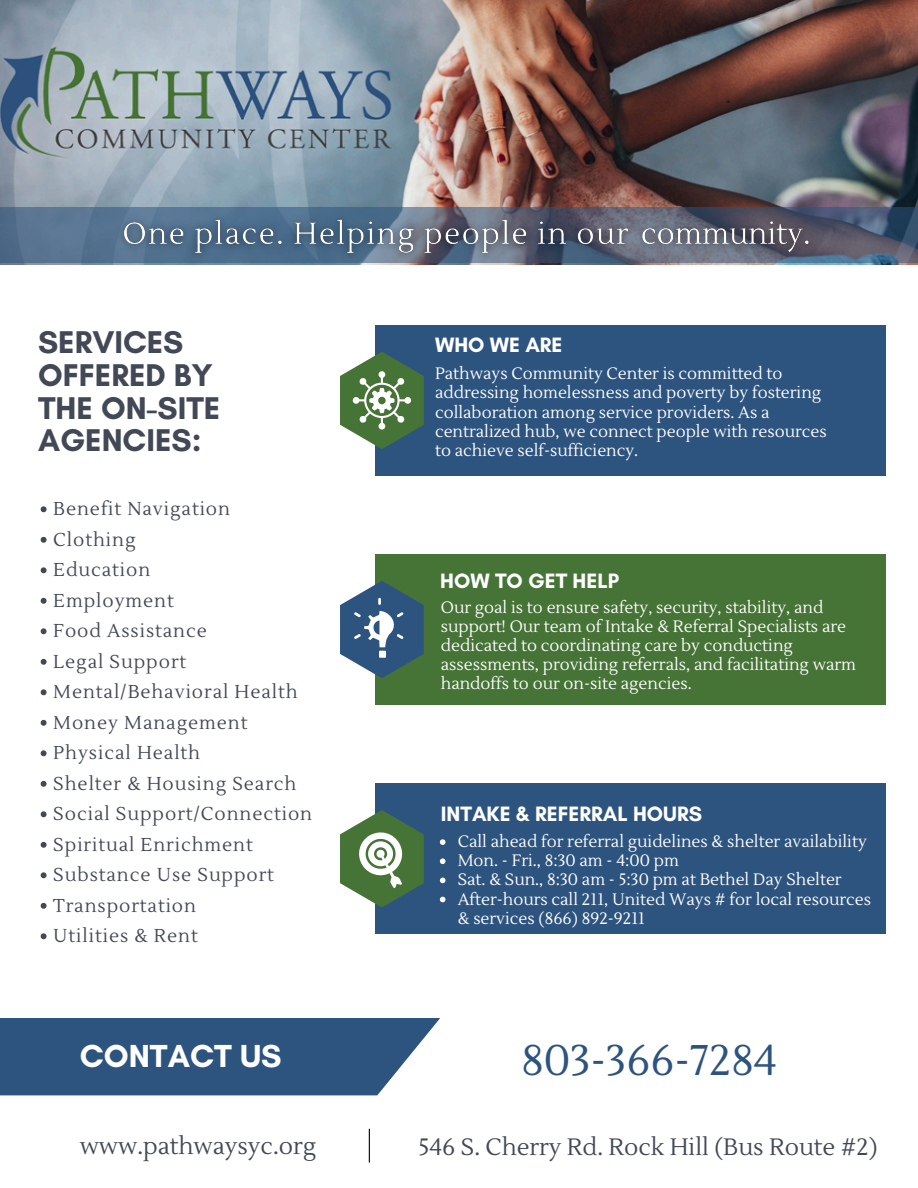
<style>
.page{position:relative;width:918px;height:1188px;background:#fff}
.page>*{position:absolute;margin:0;border:0;box-sizing:border-box;transform-origin:0 0}
.t1{font:42.9px "Lustria";color:#2d547f}
.t2{font:700 32.4px "Glacial Indifference";color:#fff}
.t3{font:700 32.1px/32.7px "Glacial Indifference";color:#424856}
.t4{font:23.7px "Lustria";color:#424856}
.t5{font:700 21.15px "Glacial Indifference";color:#fff}
.t6{font:18.6px "Lustria";letter-spacing:.05em;color:#424856}
.t7{font:16.5px/19.2px "Lustria";color:#fff}
</style>
<div class="page">
<div style="left:0;top:1018px;width:440px;height:77px;background:#2d547f"></div>
<div style="left:375px;top:784px;width:510px;height:150px;background:#2d547f"></div>
<svg style="left:340px;top:810px;width:84px;height:98px"></svg>
<svg style="left:440px;top:839px;width:5px;height:6px"></svg>
<svg style="left:440px;top:858px;width:5px;height:6px"></svg>
<svg style="left:440px;top:878px;width:5px;height:5px"></svg>
<svg style="left:440px;top:897px;width:5px;height:5px"></svg>
<hr style="left:369px;top:1129px;width:1px;height:34px;background:#000">
<div style="left:375px;top:325px;width:510px;height:151px;background:#2d547f"></div>
<svg style="left:340px;top:352px;width:84px;height:97px"></svg>
<svg style="left:41px;top:506px;width:6px;height:6px"></svg>
<svg style="left:41px;top:537px;width:6px;height:6px"></svg>
<svg style="left:41px;top:567px;width:6px;height:6px"></svg>
<svg style="left:41px;top:598px;width:6px;height:6px"></svg>
<svg style="left:41px;top:628px;width:6px;height:6px"></svg>
<svg style="left:41px;top:659px;width:6px;height:6px"></svg>
<svg style="left:41px;top:689px;width:6px;height:6px"></svg>
<svg style="left:41px;top:720px;width:6px;height:6px"></svg>
<svg style="left:41px;top:750px;width:6px;height:6px"></svg>
<svg style="left:41px;top:781px;width:6px;height:6px"></svg>
<svg style="left:41px;top:811px;width:6px;height:6px"></svg>
<svg style="left:41px;top:842px;width:6px;height:6px"></svg>
<svg style="left:41px;top:872px;width:6px;height:6px"></svg>
<svg style="left:41px;top:903px;width:6px;height:6px"></svg>
<svg style="left:41px;top:933px;width:6px;height:6px"></svg>
<div style="left:375px;top:554px;width:510px;height:151px;background:#467336"></div>
<svg style="left:340px;top:581px;width:84px;height:97px"></svg>
<img style="left:0;top:0;width:918px;height:264px">
<svg style="left:0;top:208px;width:918px;height:55px;background:#526681"></svg>
<img style="left:110px;top:207px;width:534px;height:58px">
<img style="left:629px;top:209px;width:194px;height:56px">
<h2 class="t3" style="left:38px;top:326px;width:184px">SERVICES<br>OFFERED BY<br>THE ON-SITE<br>AGENCIES:</h2>
<p class="t6" style="left:53px;top:497px;width:178px">Benefit Navigation</p>
<p class="t6" style="left:53px;top:528px;width:84px">Clothing</p>
<p class="t6" style="left:53px;top:558px;width:99px">Education</p>
<p class="t6" style="left:53px;top:589px;width:122px">Employment</p>
<p class="t6" style="left:53px;top:619px;width:155px">Food Assistance</p>
<p class="t6" style="left:53px;top:650px;width:134px">Legal Support</p>
<p class="t6" style="left:53px;top:680px;width:246px">Mental/Behavioral Health</p>
<p class="t6" style="left:53px;top:711px;width:196px">Money Management</p>
<p class="t6" style="left:53px;top:741px;width:148px">Physical Health</p>
<p class="t6" style="left:53px;top:772px;width:245px">Shelter &amp; Housing Search</p>
<p class="t6" style="left:53px;top:802px;width:260px">Social Support/Connection</p>
<h5 class="t6" style="left:53px;top:833px;width:201px">Spiritual Enrichment</h5>
<p class="t6" style="left:53px;top:863px;width:222px">Substance Use Support</p>
<p class="t6" style="left:53px;top:894px;width:144px">Transportation</p>
<h5 class="t6" style="left:53px;top:924px;width:146px">Utilities &amp; Rent</h5>
<p class="t5" style="left:435px;top:332px;width:129px">WHO WE ARE</p>
<p class="t7" style="left:435px;top:364px;width:393px">Pathways Community Center is committed to addressing homelessness and poverty by fostering collaboration among service providers. As a centralized hub, we connect people with resources to achieve self-sufficiency.</p>
<p class="t5" style="left:440px;top:568px;width:180px">HOW TO GET HELP</p>
<p class="t7" style="left:441px;top:598px;width:417px">Our goal is to ensure safety, security, stability, and support! Our team of Intake &amp; Referral Specialists are dedicated to coordinating care by conducting assessments, providing referrals, and facilitating warm handoffs to our on-site agencies.</p>
<h2 class="t5" style="left:441px;top:801px;width:263px">INTAKE &amp; REFERRAL HOURS</h2>
<p class="t7" style="left:458px;top:832px;width:411px">Call ahead for referral guidelines &amp; shelter availability</p>
<p class="t7" style="left:458px;top:852px;width:223px">Mon. - Fri., 8:30 am - 4:00 pm</p>
<p class="t7" style="left:458px;top:871px;width:385px">Sat. &amp; Sun., 8:30 am - 5:30 pm at Bethel Day Shelter</p>
<p class="t7" style="left:458px;top:890px;width:415px">After-hours call 211, United Ways # for local resources &amp; services (866) 892-9211</p>
<p class="t2" style="left:80px;top:1036px;width:203px">CONTACT US</p>
<p class="t1" style="left:521px;top:1034px;width:257px">803-366-7284</p>
<h5 class="t4" style="left:80px;top:1132px;width:238px">www.pathwaysyc.org</h5>
<p class="t4" style="left:418px;top:1133px;width:461px">546 S. Cherry Rd. Rock Hill (Bus Route #2)</p>
</div>
